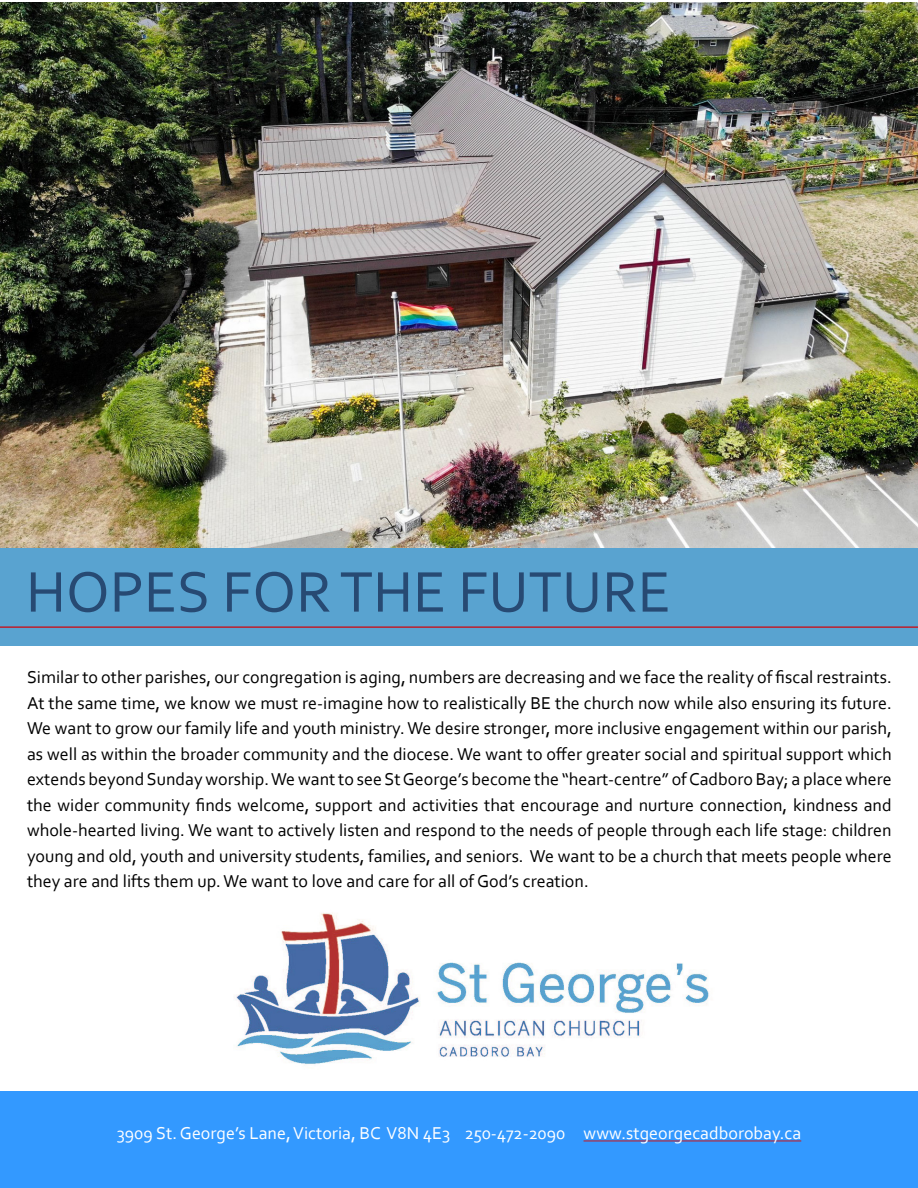
<style>
.page{position:relative;width:918px;height:1188px;background:#fff}
.page>*{position:absolute;margin:0;border:0;box-sizing:border-box;transform-origin:0 0}
.ATG_Text{font:60px "Corbel";color:#274a73}
.ATG_Text-2{font:18px/25.5px "Corbel";color:#000;text-align:justify}
.ATG_Article_Body{font:18px "Corbel";color:#fff}
</style>
<div class="page">
<div style="left:0;top:546px;width:918px;height:100px;background:#59a3d0"></div>
<div style="left:0;top:1092px;width:918px;height:96px;background:#39f"></div>
<hr style="left:584px;top:1140px;width:217px;height:1px;background:#be1e2c">
<img style="left:236px;top:912px;width:473px;height:153px">
<img style="left:0;top:2px;width:918px;height:545px">
<hr style="left:0;top:626px;width:918px;height:2px;background:#be1e2c">
<p class="ATG_Text" style="left:26px;top:554px;width:646px">HOPES FOR THE FUTURE</p>
<p class="ATG_Text-2" style="left:27px;top:664px;width:866px">Similar to other parishes, our congregation is aging, numbers are decreasing and we face the reality of fiscal restraints.<br>At the same time, we know we must re-imagine how to realistically BE the church now while also ensuring its future.<br>We want to grow our family life and youth ministry. We desire stronger, more inclusive engagement within our parish, as well as within the broader community and the diocese. We want to offer greater social and spiritual support which extends beyond Sunday worship. We want to see St George’s become the “heart-centre” of Cadboro Bay; a place where the wider community finds welcome, support and activities that encourage and nurture connection, kindness and whole-hearted living. We want to actively listen and respond to the needs of people through each life stage: children young and old, youth and university students, families, and seniors. We want to be a church that meets people where they are and lifts them up. We want to love and care for all of God’s creation.</p>
<p class="ATG_Article_Body" style="left:117px;top:1122px;width:686px">3909 St. George’s Lane, Victoria, BC V8N 4E3 250-472-2090 www.stgeorgecadborobay.ca</p>
</div>
